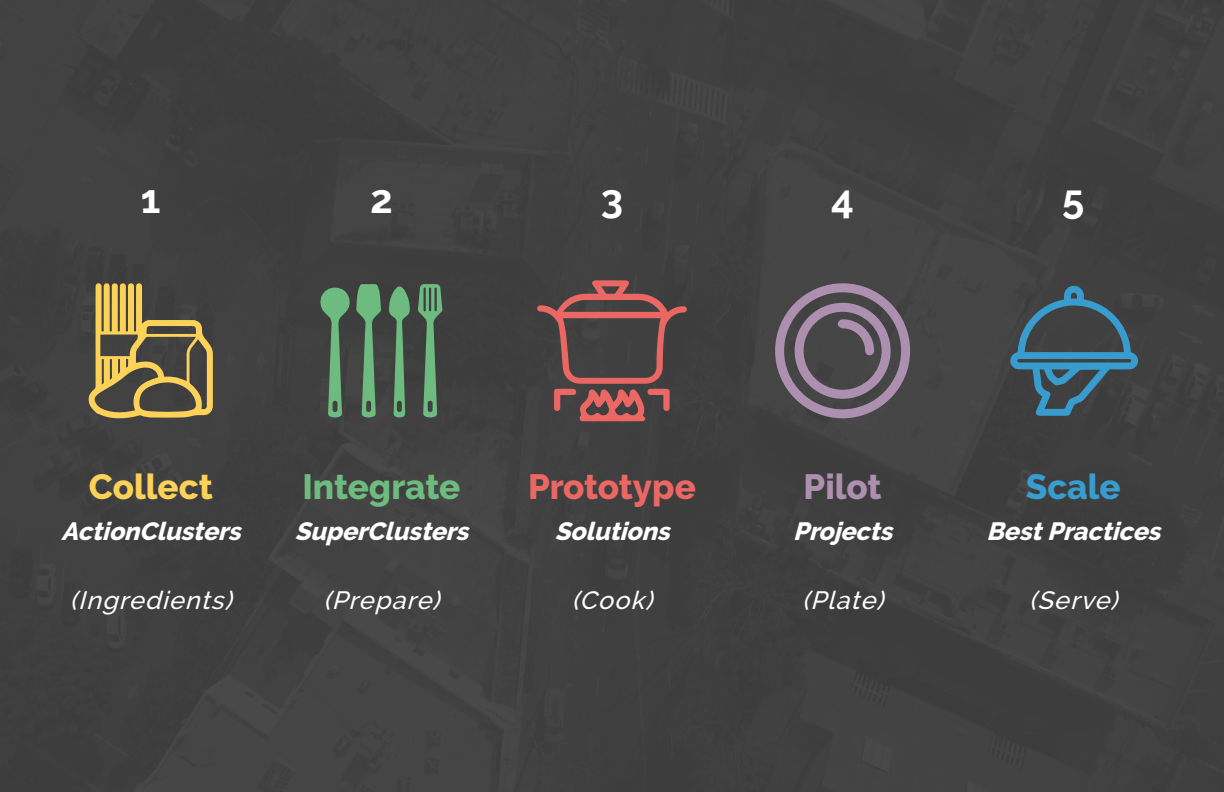
<style>
.page{position:relative;width:1224px;height:792px;background:#404041}
.page>*{position:absolute;margin:0;border:0;box-sizing:border-box;transform-origin:0 0}
.t1{font:700 40px "Raleway";color:#fff}
.t2{font:800 35px "Raleway";letter-spacing:-.005em;color:#6dbb7f}
.t3{font:800 35px "Raleway";letter-spacing:-.005em;color:#eb6763}
.t4{font:800 35px "Raleway";color:#fcd259}
.t5{font:800 35px "Raleway";color:#ad90b0}
.t6{font:800 35px "Raleway";color:#389dce}
.t7{font:italic 800 25px "Raleway";color:#fff}
.t8{font:italic 500 25px "Raleway";color:#fff}
</style>
<div class="page">
<svg style="left:88px;top:283px;width:125px;height:136px;background:#807249"></svg>
<svg style="left:319px;top:284px;width:62px;height:134px;background:#52715a"></svg>
<svg style="left:417px;top:284px;width:25px;height:134px;background:#53765b"></svg>
<svg style="left:389px;top:286px;width:21px;height:132px;background:#54795d"></svg>
<svg style="left:537px;top:280px;width:150px;height:141px;background:#684949"></svg>
<svg style="left:775px;top:283px;width:135px;height:135px;background:#695f6b"></svg>
<svg style="left:1009px;top:286px;width:130px;height:130px;background:#3e5764"></svg>
<p class="t1" style="left:141px;top:176px;width:21px">1</p>
<p class="t1" style="left:370px;top:176px;width:24px">2</p>
<p class="t1" style="left:601px;top:176px;width:24px">3</p>
<p class="t1" style="left:831px;top:176px;width:24px">4</p>
<p class="t1" style="left:1062px;top:176px;width:24px">5</p>
<p class="t4" style="left:89px;top:467px;width:126px">Collect</p>
<p class="t2" style="left:302px;top:467px;width:159px">Integrate</p>
<p class="t3" style="left:528px;top:467px;width:169px">Prototype</p>
<p class="t5" style="left:804px;top:467px;width:80px">Pilot</p>
<p class="t6" style="left:1026px;top:467px;width:96px">Scale</p>
<p class="t7" style="left:61px;top:517px;width:188px">ActionClusters</p>
<p class="t7" style="left:295px;top:517px;width:182px">SuperClusters</p>
<p class="t7" style="left:555px;top:517px;width:124px">Solutions</p>
<p class="t7" style="left:793px;top:517px;width:108px">Projects</p>
<p class="t7" style="left:987px;top:517px;width:183px">BestPractices</p>
<p class="t8" style="left:70px;top:586px;width:171px">(Ingredients)</p>
<p class="t8" style="left:323px;top:586px;width:125px">(Prepare)</p>
<p class="t8" style="left:572px;top:586px;width:90px">(Cook)</p>
<p class="t8" style="left:802px;top:586px;width:90px">(Plate)</p>
<p class="t8" style="left:1029px;top:586px;width:97px">(Serve)</p>
</div>
